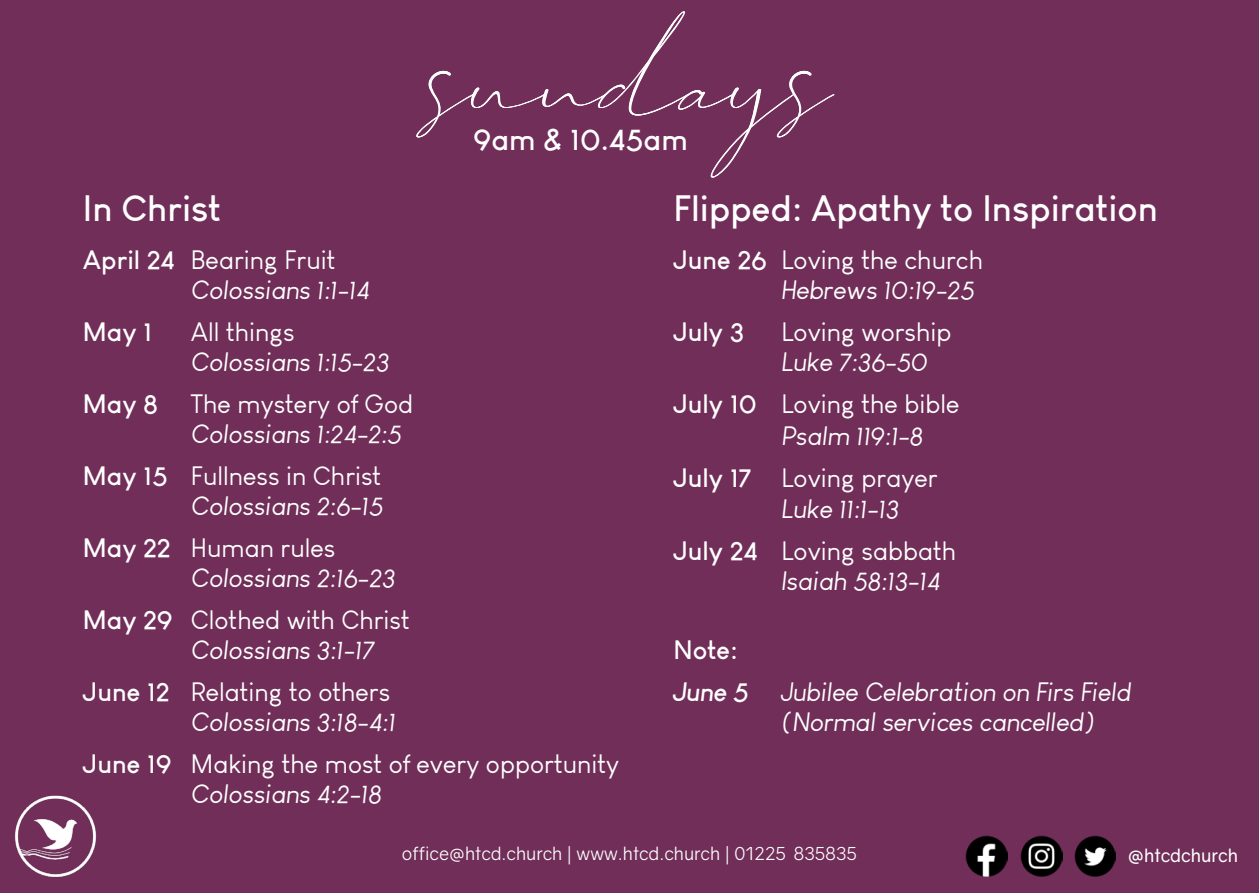
<style>
.page{position:relative;width:1259px;height:893px;background:#702e59}
.page>*{position:absolute;margin:0;border:0;box-sizing:border-box;transform-origin:0 0}
.t1{font:165.6px "England";color:#fff}
.t2{font:700 36px "Louis George Cafe";color:#fff}
.t3{font:700 30px "Louis George Cafe";color:#fff}
.t4{font:26.1px "Louis George Cafe";color:#fff}
.t5{font:italic 26.1px "Louis George Cafe";color:#fff}
.t6{font:700 26.1px/42px "Louis George Cafe";color:#fff}
.t7{font:18px "Gravity";color:#fff}
.t8{font:18px "Gravity";color:#fff}
.s1{font-weight:700}
.s2{font-style:italic}
</style>
<div class="page">
<img style="left:966px;top:835px;width:41px;height:42px">
<img style="left:1074px;top:835px;width:42px;height:42px">
<img style="left:1020px;top:835px;width:42px;height:42px">
<img style="left:15px;top:795px;width:82px;height:82px">
<p class="t1" style="left:433px;top:-8px;width:402px">sundays</p>
<p class="t3" style="left:473px;top:120px;width:216px">9am &amp; 10.45am</p>
<p class="t2" style="left:83px;top:185px;width:140px">In Christ</p>
<p class="t4" style="left:83px;top:244px;width:254px"><span class="s1">April 24</span> Bearing Fruit</p>
<p class="t5" style="left:191px;top:274px;width:180px">Colossians 1:1-14</p>
<p class="t6" style="left:83px;top:310px;width:71px">May 1</p>
<p class="t4" style="left:191px;top:316px;width:105px">All things</p>
<p class="t5" style="left:191px;top:346px;width:200px">Colossians 1:15-23</p>
<p class="t6" style="left:83px;top:382px;width:77px">May 8</p>
<p class="t4" style="left:191px;top:388px;width:224px">The mystery of God</p>
<p class="t5" style="left:191px;top:418px;width:212px">Colossians 1:24-2:5</p>
<p class="t4" style="left:83px;top:460px;width:300px"><span class="s1">May 15</span> Fullness in Christ</p>
<p class="t5" style="left:191px;top:490px;width:194px">Colossians 2:6-15</p>
<p class="t4" style="left:83px;top:532px;width:254px"><span class="s1">May 22</span> Human rules</p>
<p class="t5" style="left:191px;top:562px;width:206px">Colossians 2:16-23</p>
<p class="t4" style="left:83px;top:604px;width:328px"><span class="s1">May 29</span> Clothed with Christ</p>
<p class="t5" style="left:191px;top:634px;width:185px">Colossians 3:1-17</p>
<p class="t4" style="left:83px;top:676px;width:309px"><span class="s1">June 12</span> Relating to others</p>
<p class="t5" style="left:191px;top:706px;width:206px">Colossians 3:18-4:1</p>
<p class="t4" style="left:83px;top:748px;width:538px"><span class="s1">June 19</span> Making the most of every opportunity</p>
<p class="t5" style="left:191px;top:778px;width:193px">Colossians 4:2-18</p>
<p class="t2" style="left:673px;top:185px;width:486px">Flipped: Apathy to Inspiration</p>
<p class="t4" style="left:673px;top:244px;width:311px"><span class="s1">June 26</span> Loving the church</p>
<p class="t5" style="left:781px;top:274px;width:194px">Hebrews 10:19-25</p>
<p class="t6" style="left:673px;top:310px;width:72px">July 3</p>
<p class="t4" style="left:781px;top:316px;width:172px">Loving worship</p>
<p class="t5" style="left:781px;top:346px;width:148px">Luke 7:36-50</p>
<p class="t4" style="left:673px;top:388px;width:288px"><span class="s1">July 10</span> Loving the bible</p>
<p class="t5" style="left:781px;top:420px;width:143px">Psalm 119:1-8</p>
<p class="t4" style="left:673px;top:462px;width:266px"><span class="s1">July 17</span> Loving prayer</p>
<p class="t5" style="left:781px;top:493px;width:119px">Luke 11:1-13</p>
<p class="t4" style="left:673px;top:535px;width:284px"><span class="s1">July 24</span> Loving sabbath</p>
<p class="t5" style="left:781px;top:565px;width:160px">Isaiah 58:13-14</p>
<p class="t6" style="left:673px;top:628px;width:77px">Note:<br><span class="s2">June 5</span></p>
<p class="t5" style="left:781px;top:676px;width:351px">Jubilee Celebration on Firs Field</p>
<p class="t5" style="left:781px;top:706px;width:316px">(Normal services cancelled)</p>
<p class="t7" style="left:402px;top:842px;width:456px">office@htcd.church | www.htcd.church | 01225 835835</p>
<p class="t8" style="left:1127px;top:844px;width:112px">@htcdchurch</p>
</div>
